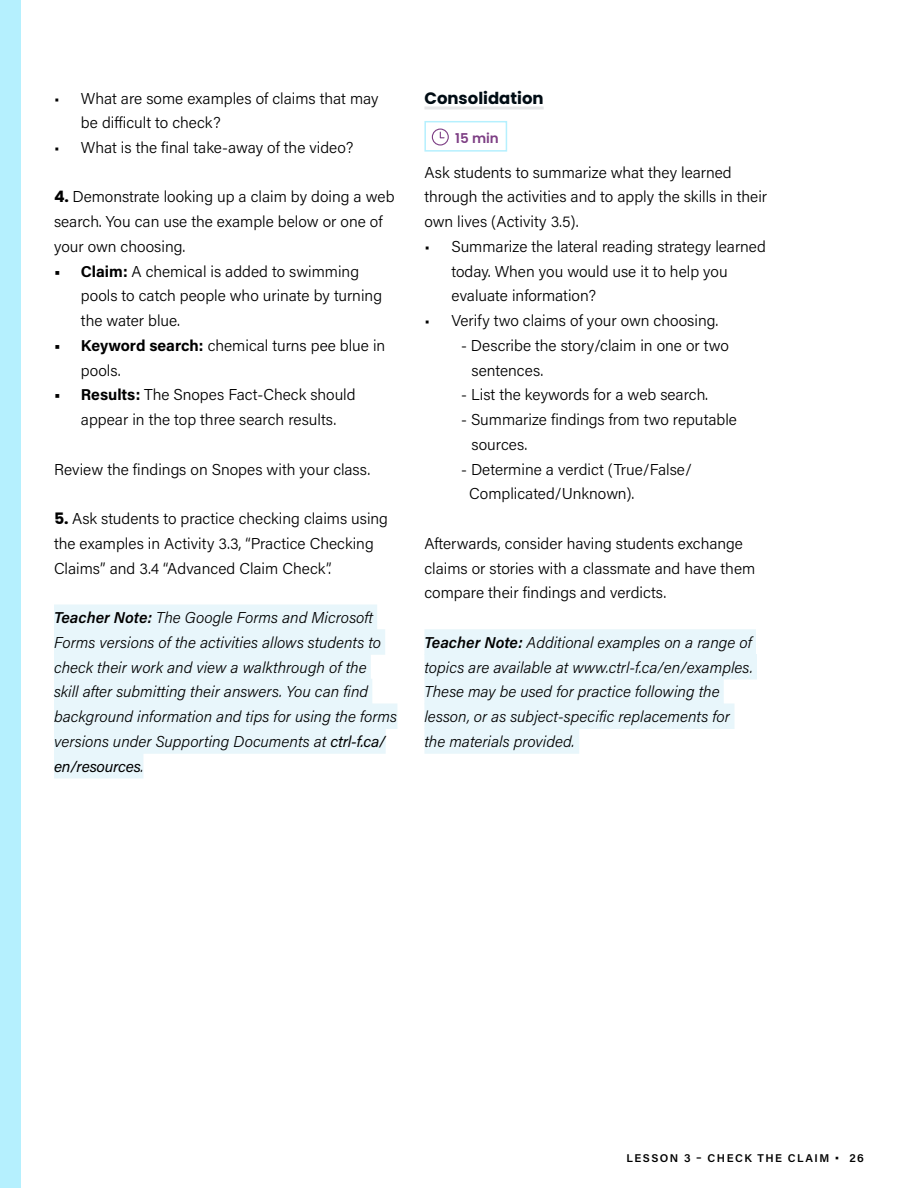
<style>
.page{position:relative;width:918px;height:1188px;background:#fff}
.page>*{position:absolute;margin:0;border:0;box-sizing:border-box;transform-origin:0 0}
.t1{font:700 16.5px "Poppins";color:#000c14}
.t2{font:300 15.75px/24.8px "Acumin Pro";color:#000}
.t3{font:italic 300 15.75px/24.8px "Acumin Pro";color:#000}
.t4{font:600 13.5px "Poppins";color:#7d3e84}
.t5{font:600 11.25px "Acumin Pro";letter-spacing:.13em;color:#000}
.s1{font-family:"Poppins";font-weight:700}
.s2{font-weight:700}
.s3{font-weight:600}
.s4{font-weight:400}
</style>
<div class="page">
<div style="left:54px;top:604px;width:323px;height:26px;background:#e8f6fb"></div>
<div style="left:54px;top:629px;width:331px;height:26px;background:#e8f6fb"></div>
<div style="left:54px;top:654px;width:317px;height:26px;background:#e8f6fb"></div>
<div style="left:54px;top:679px;width:318px;height:25px;background:#e8f6fb"></div>
<div style="left:54px;top:704px;width:343px;height:25px;background:#e8f6fb"></div>
<div style="left:54px;top:728px;width:332px;height:26px;background:#e8f6fb"></div>
<div style="left:54px;top:753px;width:89px;height:25px;background:#e8f6fb"></div>
<hr style="left:424px;top:106px;width:120px;height:4px;background:#f1f1f2">
<div style="left:424px;top:629px;width:332px;height:26px;background:#e8f6fb"></div>
<div style="left:424px;top:654px;width:333px;height:26px;background:#e8f6fb"></div>
<div style="left:424px;top:679px;width:300px;height:25px;background:#e8f6fb"></div>
<div style="left:424px;top:704px;width:311px;height:25px;background:#e8f6fb"></div>
<div style="left:424px;top:728px;width:155px;height:26px;background:#e8f6fb"></div>
<div style="left:0;top:0;width:21px;height:1188px;background:#b5f0fe"></div>
<div style="left:424px;top:121px;width:83px;height:31px;background:#fff;border:2px solid #b5f0fe"></div>
<svg style="left:432px;top:129px;width:16px;height:16px"></svg>
<div style="left:432px;top:129px;width:17px;height:17px;border:1px solid #7d3e84;border-radius:50%"></div>
<svg style="left:439px;top:131px;width:6px;height:8px"></svg>
<p class="t2" style="left:81px;top:85px;width:299px;text-indent:-27px">• What are some examples of claims that may be difficult to check?</p>
<p class="t2" style="left:54px;top:135px;width:301px">• What is the final take-away of the video?</p>
<p class="t2" style="left:54px;top:184px;width:342px"><span class="s1">4.</span> Demonstrate looking up a claim by doing a web search. You can use the example below or one of your own choosing.</p>
<p class="t2" style="left:81px;top:258px;width:303px;text-indent:-27px"><span class="s2">• Claim:</span> A chemical is added to swimming pools to catch people who urinate by turning the water blue.</p>
<p class="t2" style="left:81px;top:332px;width:306px;text-indent:-27px"><span class="s2">• Keyword search:</span> chemical turns pee blue in pools.</p>
<p class="t2" style="left:54px;top:382px;width:303px;text-align:center"><span class="s2">• Results:</span> The Snopes Fact-Check should appear in the top three search results.</p>
<p class="t2" style="left:54px;top:456px;width:318px">Review the findings on Snopes with your class.</p>
<p class="t2" style="left:54px;top:506px;width:336px"><span class="s1">5.</span> Ask students to practice checking claims using the examples in Activity 3.3, “Practice Checking<br>Claims” and 3.4 “Advanced Claim Check”.</p>
<p class="t3" style="left:54px;top:605px;width:345px"><span class="s3">Teacher Note:</span> The Google Forms and Microsoft Forms versions of the activities allows students to check their work and view a walkthrough of the<br>skill after submitting their answers. You can find background information and tips for using the forms versions under Supporting Documents at <span class="s4">ctrl-f.ca/ en/resources</span>.</p>
<p class="t1" style="left:424px;top:88px;width:121px">Consolidation</p>
<p class="t4" style="left:455px;top:130px;width:45px">15 min</p>
<p class="t2" style="left:424px;top:159px;width:344px">Ask students to summarize what they learned through the activities and to apply the skills in their own lives (Activity 3.5).</p>
<p class="t2" style="left:451px;top:233px;width:316px;text-indent:-27px">• Summarize the lateral reading strategy learned today. When you would use it to help you evaluate information?</p>
<p class="t2" style="left:424px;top:308px;width:295px">• Verify two claims of your own choosing.</p>
<p class="t2" style="left:472px;top:332px;width:259px;text-indent:-11px">- Describe the story/claim in one or two sentences.</p>
<p class="t2" style="left:461px;top:382px;width:249px">- List the keywords for a web search.</p>
<p class="t2" style="left:472px;top:407px;width:267px;text-indent:-11px">- Summarize findings from two reputable sources.</p>
<p class="t2" style="left:469px;top:456px;width:224px;text-indent:-8px">- Determine a verdict (True/False/<br>Complicated/Unknown).</p>
<p class="t2" style="left:424px;top:530px;width:332px">Afterwards, consider having students exchange claims or stories with a classmate and have them compare their findings and verdicts.</p>
<p class="t3" style="left:424px;top:629px;width:330px"><span class="s3">Teacher Note:</span> Additional examples on a range of topics are available at www.ctrl-f.ca/en/examples.<br>These may be used for practice following the lesson, or as subject-specific replacements for the materials provided.</p>
<p class="t5" style="left:626px;top:1151px;width:239px">LESSON 3 – CHECK THE CLAIM • 26</p>
</div>
